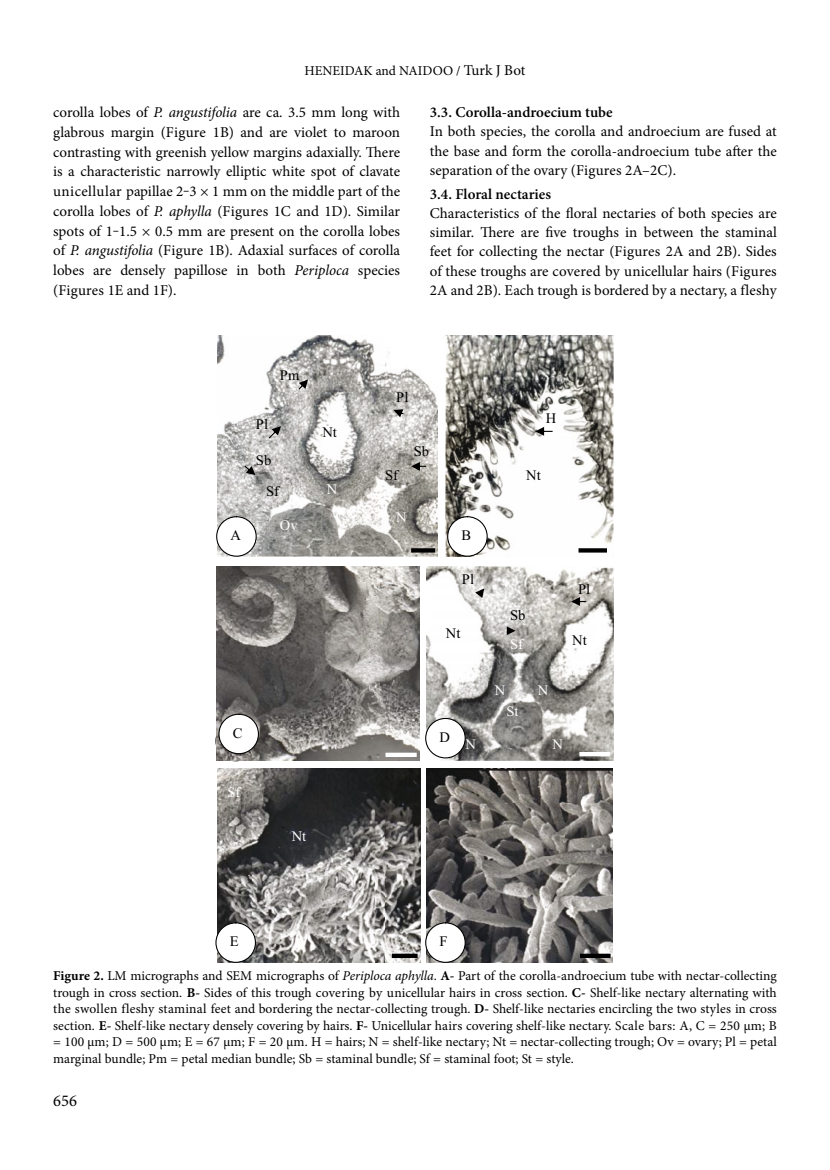
<style>
.page{position:relative;width:830px;height:1170px;background:#fff}
.page>*{position:absolute;margin:0;border:0;box-sizing:border-box;transform-origin:0 0}
.t1{font:16.5px "Minion Pro";color:#000}
.t2{font:15px/19.6px "Minion Pro";color:#000;text-align:justify}
.t3{font:600 15px "Minion Pro";color:#000}
.t4{font:14.55px "Times New Roman";color:#000}
.t5{font:14.55px "Times New Roman";color:#fff}
.t6{font:13.5px/16.5px "Minion Pro";color:#000;text-align:justify}
.s1{font-size:15px}
.s2{font-style:italic}
.s3{font-weight:700}
</style>
<div class="page">
<img style="left:217px;top:335px;width:220px;height:221px">
<img style="left:217px;top:566px;width:202px;height:194px">
<img style="left:217px;top:768px;width:203px;height:194px">
<svg style="left:244px;top:465px;width:11px;height:10px"></svg>
<svg style="left:298px;top:379px;width:10px;height:10px"></svg>
<svg style="left:268px;top:426px;width:13px;height:12px"></svg>
<div style="left:216px;top:516px;width:40px;height:40px;background:#fff;border:1px solid #000;border-radius:50%"></div>
<svg style="left:215px;top:720px;width:41px;height:41px"></svg>
<div style="left:215px;top:922px;width:41px;height:40px;background:#fff;border:1px solid #000;border-radius:50%"></div>
<img style="left:426px;top:768px;width:186px;height:194px">
<img style="left:445px;top:335px;width:167px;height:221px">
<img style="left:426px;top:566px;width:187px;height:194px">
<svg style="left:393px;top:409px;width:10px;height:8px"></svg>
<svg style="left:411px;top:462px;width:15px;height:9px"></svg>
<svg style="left:535px;top:427px;width:17px;height:8px"></svg>
<svg style="left:506px;top:626px;width:9px;height:9px"></svg>
<svg style="left:571px;top:597px;width:15px;height:9px"></svg>
<svg style="left:475px;top:588px;width:9px;height:10px"></svg>
<svg style="left:411px;top:548px;width:24px;height:4px"></svg>
<svg style="left:578px;top:548px;width:28px;height:4px"></svg>
<svg style="left:391px;top:953px;width:26px;height:4px"></svg>
<svg style="left:579px;top:953px;width:31px;height:4px"></svg>
<div style="left:385px;top:752px;width:31px;height:5px;background:#fff"></div>
<hr style="left:579px;top:752px;width:30px;height:4px;background:#fff">
<div style="left:447px;top:516px;width:40px;height:40px;background:#fff;border:1px solid #000;border-radius:50%"></div>
<div style="left:425px;top:717px;width:40px;height:41px;background:#fff;border:1px solid #000;border-radius:50%"></div>
<div style="left:425px;top:922px;width:40px;height:40px;background:#fff;border:1px solid #000;border-radius:50%"></div>
<div style="left:218px;top:713px;width:41px;height:41px;background:#fff;border:1px solid #000;border-radius:50%"></div>
<p class="t6" style="left:304px;top:62px;width:222px">HENEIDAK and NAIDOO / <span class="s1">Turk J Bot</span></p>
<p class="t2" style="left:53px;top:103px;width:348px">corolla lobes of <span class="s2">P. angustifolia</span> are ca. 3.5 mm long with glabrous margin (Figure 1B) and are violet to maroon contrasting with greenish yellow margins adaxially. There is a characteristic narrowly elliptic white spot of clavate unicellular papillae 2‒3 × 1 mm on the middle part of the corolla lobes of <span class="s2">P. aphylla</span> (Figures 1C and 1D). Similar spots of 1‒1.5 × 0.5 mm are present on the corolla lobes of <span class="s2">P. angustifolia</span> (Figure 1B). Adaxial surfaces of corolla lobes are densely papillose in both <span class="s2">Periploca</span> species (Figures 1E and 1F).</p>
<p class="t3" style="left:429px;top:102px;width:184px">3.3. Corolla-androecium tube</p>
<p class="t2" style="left:429px;top:122px;width:348px;line-height:19.2px">In both species, the corolla and androecium are fused at the base and form the corolla-androecium tube after the separation of the ovary (Figures 2A–2C).</p>
<p class="t3" style="left:429px;top:183px;width:123px">3.4. Floral nectaries</p>
<p class="t2" style="left:429px;top:203px;width:348px;line-height:19.2px">Characteristics of the floral nectaries of both species are similar. There are five troughs in between the staminal feet for collecting the nectar (Figures 2A and 2B). Sides of these troughs are covered by unicellular hairs (Figures 2A and 2B). Each trough is bordered by a nectary, a fleshy</p>
<p class="t4" style="left:280px;top:365px;width:21px">Pm</p>
<p class="t4" style="left:396px;top:387px;width:14px">Pl</p>
<p class="t4" style="left:256px;top:414px;width:14px">Pl</p>
<p class="t4" style="left:322px;top:422px;width:16px">Nt</p>
<p class="t4" style="left:545px;top:408px;width:12px">H</p>
<p class="t4" style="left:256px;top:450px;width:17px">Sb</p>
<p class="t4" style="left:413px;top:441px;width:17px">Sb</p>
<p class="t4" style="left:230px;top:525px;width:12px">A</p>
<p class="t4" style="left:266px;top:481px;width:14px">Sf</p>
<p class="t5" style="left:326px;top:479px;width:12px">N</p>
<p class="t5" style="left:280px;top:515px;width:19px">Ov</p>
<p class="t4" style="left:385px;top:465px;width:14px">Sf</p>
<p class="t5" style="left:396px;top:507px;width:12px">N</p>
<p class="t4" style="left:461px;top:525px;width:11px">B</p>
<p class="t4" style="left:526px;top:465px;width:16px">Nt</p>
<p class="t4" style="left:462px;top:569px;width:14px">Pl</p>
<p class="t4" style="left:577px;top:579px;width:14px">Pl</p>
<p class="t4" style="left:510px;top:605px;width:17px">Sb</p>
<p class="t4" style="left:445px;top:623px;width:16px">Nt</p>
<p class="t5" style="left:510px;top:634px;width:14px">Sf</p>
<p class="t4" style="left:572px;top:630px;width:16px">Nt</p>
<p class="t5" style="left:494px;top:679px;width:12px">N</p>
<p class="t5" style="left:537px;top:679px;width:12px">N</p>
<p class="t5" style="left:506px;top:701px;width:14px">St</p>
<p class="t4" style="left:233px;top:723px;width:11px">C</p>
<p class="t4" style="left:230px;top:730px;width:11px">C</p>
<p class="t4" style="left:439px;top:727px;width:12px">D</p>
<p class="t5" style="left:465px;top:734px;width:12px">N</p>
<p class="t5" style="left:552px;top:734px;width:12px">N</p>
<p class="t5" style="left:227px;top:782px;width:14px">Sf</p>
<p class="t5" style="left:291px;top:826px;width:16px">Nt</p>
<p class="t4" style="left:230px;top:931px;width:10px">E</p>
<p class="t4" style="left:439px;top:931px;width:10px">F</p>
<p class="t6" style="left:53px;top:967px;width:724px"><span class="s3">Figure 2.</span> LM micrographs and SEM micrographs of <span class="s2">Periploca aphylla</span>. <span class="s3">A-</span> Part of the corolla-androecium tube with nectar-collecting trough in cross section. <span class="s3">B-</span> Sides of this trough covering by unicellular hairs in cross section. <span class="s3">C-</span> Shelf-like nectary alternating with the swollen fleshy staminal feet and bordering the nectar-collecting trough. <span class="s3">D-</span> Shelf-like nectaries encircling the two styles in cross section. <span class="s3">E-</span> Shelf-like nectary densely covering by hairs. <span class="s3">F-</span> Unicellular hairs covering shelf-like nectary. Scale bars: A, C = 250 µm; B = 100 µm; D = 500 µm; E = 67 µm; F = 20 µm. H = hairs; N = shelf-like nectary; Nt = nectar-collecting trough; Ov = ovary; Pl = petal marginal bundle; Pm = petal median bundle; Sb = staminal bundle; Sf = staminal foot; St = style.</p>
<p class="t1" style="left:53px;top:1089px;width:25px">656</p>
</div>
